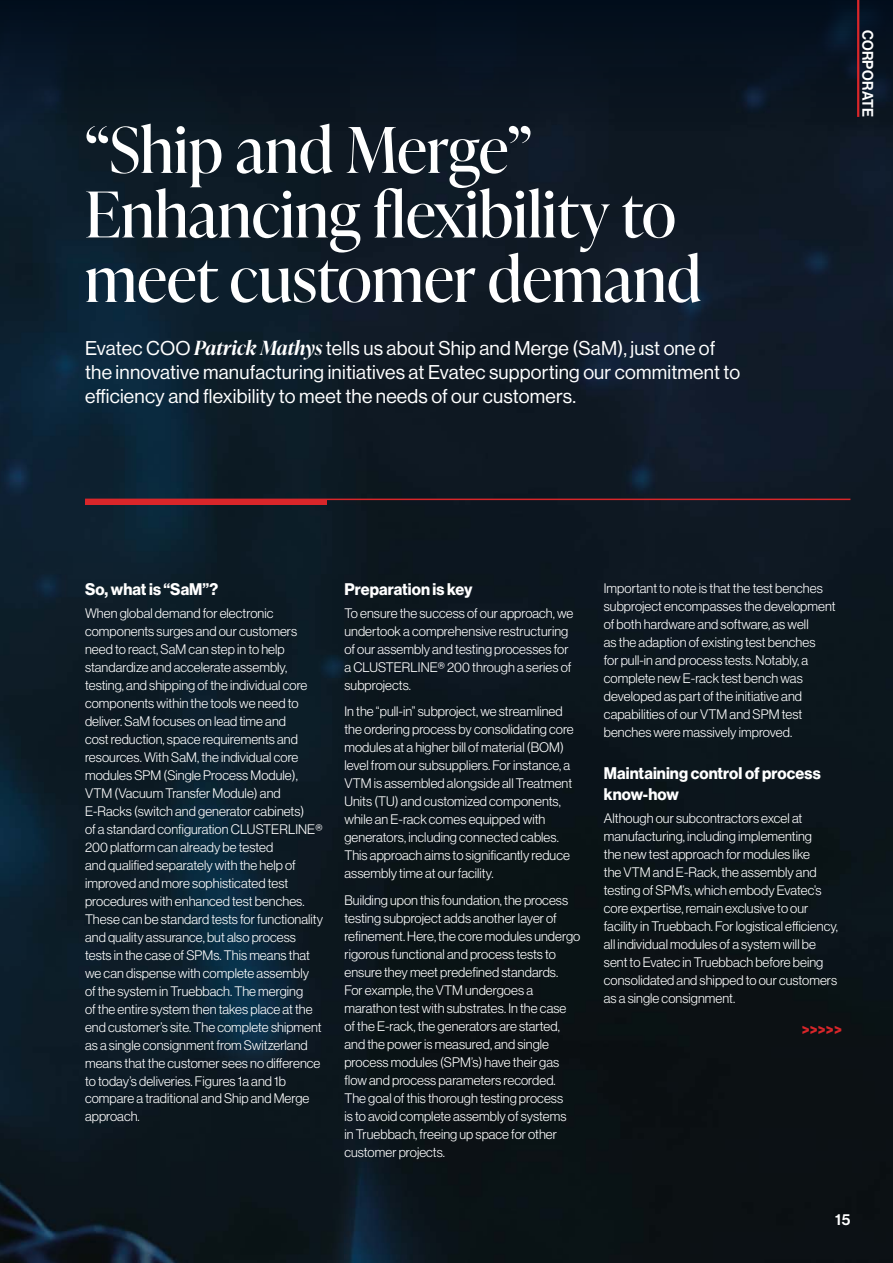
<style>
.page{position:relative;width:893px;height:1263px;background:#fff}
.page>*{position:absolute;margin:0;border:0;box-sizing:border-box;transform-origin:0 0}
.t1{font:63px/64.5px "Ivy Presto Display";letter-spacing:.005em;color:#fff}
.t2{font:19.5px/24px "N Haas Grotesk DS Pro 55 Rg";letter-spacing:.01em;color:#fff}
.t3{font:16.5px/21px "N Haas Grotesk DS Pro 75 Bd";letter-spacing:.005em;color:#fff;scale:.96 1}
.t4{font:16.5px "N Haas Grotesk DS Pro 75 Bd";color:#d9262a;scale:.96 1}
.t5{font:15px "N Haas Grotesk DS Pro 65 Md";letter-spacing:.02em;color:#fff;scale:.96 1}
.t6{font:13.5px/18px "N Haas Grotesk DS Pro 45 Lt";letter-spacing:.005em;color:#fff}
.s1{font-family:"Ivy Presto Display";font-weight:600;font-style:italic}
</style>
<div class="page">
<img style="left:0;top:0;width:893px;height:1263px">
<hr style="left:85px;top:499px;width:765px;height:1px;background:#d9262a">
<hr style="left:85px;top:500px;width:242px;height:4px;background:#d9262a">
<hr style="left:857px;top:0;width:2px;height:117px;background:#d9262a">
<h1 class="t1" style="left:85px;top:115px;width:618px">“Ship and Merge”<br>Enhancing flexibility to meet customer demand</h1>
<h2 class="t2" style="left:85px;top:337px;width:657px">Evatec COO <span class="s1">Patrick Mathys</span> tells us about Ship and Merge (SaM), just one of the innovative manufacturing initiatives at Evatec supporting our commitment to efficiency and flexibility to meet the needs of our customers.</h2>
<p class="t5" style="left:876px;top:30px;width:93px;rotate:90deg">CORPORATE</p>
<p class="t3" style="left:85px;top:579px;width:140px">So, what is “SaM”?</p>
<p class="t6" style="left:85px;top:604px;width:240px">When global demand for electronic components surges and our customers need to react, SaM can step in to help standardize and accelerate assembly, testing, and shipping of the individual core components within the tools we need to deliver. SaM focuses on lead time and<br>cost reduction, space requirements and resources. With SaM, the individual core modules SPM (Single Process Module), VTM (Vacuum Transfer Module) and E-Racks (switch and generator cabinets)<br>of a standard configuration CLUSTERLINE® 200 platform can already be tested<br>and qualified separately with the help of improved and more sophisticated test procedures with enhanced test benches.<br>These can be standard tests for functionality and quality assurance, but also process tests in the case of SPMs. This means that we can dispense with complete assembly of the system in Truebbach. The merging<br>of the entire system then takes place at the end customer’s site. The complete shipment as a single consignment from Switzerland means that the customer sees no difference to today’s deliveries. Figures 1a and 1b compare a traditional and Ship and Merge approach.</p>
<p class="t3" style="left:344px;top:579px;width:135px">Preparation is key</p>
<p class="t6" style="left:344px;top:604px;width:230px">To ensure the success of our approach, we undertook a comprehensive restructuring of our assembly and testing processes for a CLUSTERLINE® 200 through a series of subprojects.</p>
<p class="t6" style="left:344px;top:702px;width:231px">In the “pull-in” subproject, we streamlined the ordering process by consolidating core modules at a higher bill of material (BOM) level from our subsuppliers. For instance, a VTM is assembled alongside all Treatment Units (TU) and customized components, while an E-rack comes equipped with generators, including connected cables.<br>This approach aims to significantly reduce assembly time at our facility.</p>
<p class="t6" style="left:344px;top:891px;width:237px">Building upon this foundation, the process testing subproject adds another layer of refinement. Here, the core modules undergo rigorous functional and process tests to ensure they meet predefined standards.<br>For example, the VTM undergoes a marathon test with substrates. In the case of the E-rack, the generators are started, and the power is measured, and single process modules (SPM’s) have their gas flow and process parameters recorded.<br>The goal of this thorough testing process<br>is to avoid complete assembly of systems<br>in Truebbach, freeing up space for other customer projects.</p>
<p class="t6" style="left:604px;top:579px;width:233px">Important to note is that the test benches subproject encompasses the development of both hardware and software, as well<br>as the adaption of existing test benches<br>for pull-in and process tests. Notably, a complete new E-rack test bench was developed as part of the initiative and capabilities of our VTM and SPM test benches were massively improved.</p>
<p class="t3" style="left:604px;top:763px;width:227px">Maintaining control of process know-how</p>
<p class="t6" style="left:604px;top:809px;width:236px">Although our subcontractors excel at manufacturing, including implementing<br>the new test approach for modules like<br>the VTM and E-Rack, the assembly and testing of SPM’s, which embody Evatec’s core expertise, remain exclusive to our facility in Truebbach. For logistical efficiency, all individual modules of a system will be sent to Evatec in Truebbach before being consolidated and shipped to our customers as a single consignment.</p>
<p class="t4" style="left:802px;top:1019px;width:43px">&gt;&gt;&gt;&gt;&gt;</p>
<p class="t5" style="left:835px;top:1211px;width:17px">15</p>
</div>
